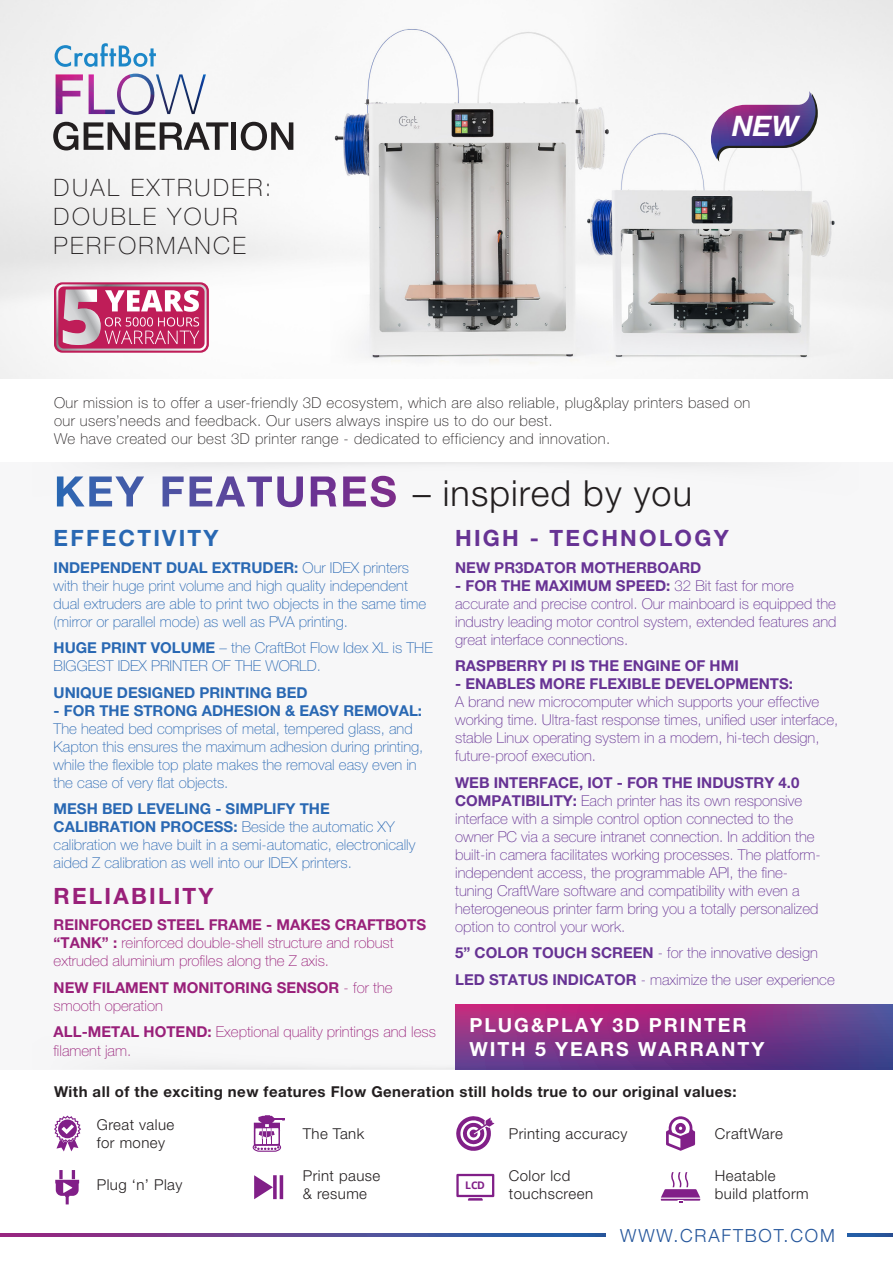
<style>
.page{position:relative;width:893px;height:1263px;background:#fff}
.page>*{position:absolute;margin:0;border:0;box-sizing:border-box;transform-origin:0 0}
.t1{font:300 36px "Helvetica Neue LT Pro";letter-spacing:.03em;color:#231f20}
.t2{font:italic 700 28.35px "Helvetica Neue LT Pro";color:#fff}
.t3{font:100 24px/28.8px "Helvetica Neue LT Pro";letter-spacing:.1em;color:#231f20}
.t4{font:700 22.5px "Helvetica Neue LT Pro";letter-spacing:.1em;color:#673394}
.t5{font:700 22.5px "Helvetica Neue LT Pro";letter-spacing:.1em;color:#2968b3}
.t6{font:700 22.5px "Helvetica Neue LT Pro";letter-spacing:.1em;color:#99207a}
.t7{font:700 19.5px/23.4px "Helvetica Neue LT Pro";letter-spacing:.1em;color:#fff}
.t8{font:300 18px "Helvetica Neue";letter-spacing:.1em;color:#26579c}
.t9{font:100 15px/18px "Helvetica Neue LT Pro";color:#673394}
.t10{font:100 15px/18px "Helvetica Neue LT Pro";color:#2968b3}
.t11{font:100 15px "Helvetica Neue LT Pro";letter-spacing:.03em;color:#231f20}
.t12{font:100 15px/18px "Helvetica Neue LT Pro";color:#99207a}
.t13{font:300 15px/18px "Helvetica Neue LT Pro";letter-spacing:.03em;color:#231f20}
.t14{font:700 15px "Helvetica Neue LT Pro";letter-spacing:.03em;color:#231f20}
.t15{font:700 15px/18px "Helvetica Neue LT Pro";color:#99207a}
.t16{font:700 15px "Helvetica Neue LT Pro";color:#673394}
.t17{font:700 15px "Helvetica Neue LT Pro";color:#2968b3}
.t18{font:700 10.5px "Open Sans";color:#811f88}
.s1{font-weight:700;font-size:42px;color:#fff}
.s2{font-weight:700}
.s3{font-weight:100}
</style>
<div class="page">
<div style="left:0;top:462px;width:893px;height:607px;background:#f7f7f8"></div>
<img style="left:0;top:0;width:893px;height:378px">
<svg style="left:54px;top:1115px;width:27px;height:36px"></svg>
<svg style="left:55px;top:1170px;width:24px;height:34px"></svg>
<svg style="left:253px;top:1115px;width:32px;height:37px"></svg>
<svg style="left:254px;top:1175px;width:29px;height:24px"></svg>
<svg style="left:456px;top:1116px;width:38px;height:35px"></svg>
<svg style="left:456px;top:1174px;width:38px;height:26px"></svg>
<svg style="left:666px;top:1116px;width:29px;height:35px"></svg>
<svg style="left:661px;top:1172px;width:39px;height:30px"></svg>
<svg style="left:0;top:1233px;width:606px;height:4px;background:#5d4794"></svg>
<svg style="left:847px;top:1233px;width:46px;height:4px"></svg>
<div style="left:54px;top:282px;width:155px;height:71px;background:#bf1d58;border-radius:8px"></div>
<svg style="left:56px;top:284px;width:151px;height:67px"></svg>
<svg style="left:455px;top:1005px;width:438px;height:64px;background:#8b3285"></svg>
<svg style="left:52px;top:42px;width:241px;height:111px"></svg>
<svg style="left:711px;top:91px;width:107px;height:71px"></svg>
<img style="left:162px;top:1035px;width:697px;height:34px">
<p class="t3" style="left:54px;top:173px;width:219px">DUAL EXTRUDER:<br>DOUBLE YOUR<br>PERFORMANCE</p>
<p class="t2" style="left:732px;top:108px;width:68px">NEW</p>
<p class="t11" style="left:54px;top:394px;width:698px">Our mission is to offer a user-friendly 3D ecosystem, which are also reliable, plug&amp;play printers based on</p>
<p class="t11" style="left:54px;top:412px;width:500px">our users’needs and feedback. Our users always inspire us to do our best.</p>
<p class="t11" style="left:54px;top:430px;width:558px">We have created our best 3D printer range - dedicated to efficiency and innovation.</p>
<p class="t1" style="left:54px;top:472px;width:640px"><span class="s1">KEY FEATURES</span> – inspired by you</p>
<p class="t5" style="left:54px;top:524px;width:166px">EFFECTIVITY</p>
<p class="t10" style="left:54px;top:558px;width:374px"><span class="s2">INDEPENDENT DUAL EXTRUDER:</span> Our IDEX printers with their huge print volume and high quality independent dual extruders are able to print two objects in the same time (mirror or parallel mode) as well as PVA printing.</p>
<p class="t10" style="left:54px;top:639px;width:381px"><span class="s2">HUGE PRINT VOLUME</span> – the CraftBot Flow Idex XL is THE<br>BIGGEST IDEX PRINTER OF THE WORLD.</p>
<p class="t17" style="left:54px;top:683px;width:255px">UNIQUE DESIGNED PRINTING BED</p>
<p class="t10" style="left:54px;top:701px;width:371px"><span class="s2">- FOR THE STRONG ADHESION &amp; EASY REMOVAL:<br></span>The heated bed comprises of metal, tempered glass, and Kapton this ensures the maximum adhesion during printing, while the flexible top plate makes the removal easy even in the case of very flat objects.</p>
<p class="t10" style="left:54px;top:800px;width:363px"><span class="s2">MESH BED LEVELING - SIMPLIFY THE CALIBRATION PROCESS:</span> Beside the automatic XY calibration we have built in a semi-automatic, electronically aided Z calibration as well into our IDEX printers.</p>
<p class="t6" style="left:54px;top:882px;width:161px">RELIABILITY</p>
<p class="t12" style="left:54px;top:916px;width:374px"><span class="s2">REINFORCED STEEL FRAME - MAKES CRAFTBOTS “TANK” :</span> reinforced double-shell structure and robust extruded aluminium profiles along the Z axis.</p>
<p class="t15" style="left:54px;top:978px;width:340px">NEW FILAMENT MONITORING SENSOR <span class="s3">- for the smooth operation</span></p>
<p class="t12" style="left:54px;top:1023px;width:384px"><span class="s2">ALL-METAL HOTEND:</span> Exeptional quality printings and less filament jam.</p>
<p class="t4" style="left:455px;top:524px;width:275px">HIGH - TECHNOLOGY</p>
<p class="t16" style="left:455px;top:558px;width:248px">NEW PR3DATOR MOTHERBOARD</p>
<p class="t9" style="left:455px;top:576px;width:383px"><span class="s2">- FOR THE MAXIMUM SPEED:</span> 32 Bit fast for more accurate and precise control. Our mainboard is equipped the industry leading motor control system, extended features and great interface connections.</p>
<p class="t16" style="left:455px;top:657px;width:285px">RASPBERRY PI IS THE ENGINE OF HMI</p>
<p class="t9" style="left:455px;top:675px;width:385px"><span class="s2">- ENABLES MORE FLEXIBLE DEVELOPMENTS:<br></span>A brand new microcomputer which supports your effective working time. Ultra-fast response times, unified user interface, stable Linux operating system in a modern, hi-tech design, future-proof execution.</p>
<p class="t9" style="left:455px;top:773px;width:367px"><span class="s2">WEB INTERFACE, IOT - FOR THE INDUSTRY 4.0<br>COMPATIBILITY:</span> Each printer has its own responsive interface with a simple control option connected to the owner PC via a secure intranet connection. In addition the built-in camera facilitates working processes. The platform&shy;independent access, the programmable API, the fine&shy;tuning CraftWare software and compatibility with even a heterogeneous printer farm bring you a totally personalized option to control your work.</p>
<p class="t9" style="left:455px;top:944px;width:364px"><span class="s2">5” COLOR TOUCH SCREEN</span> - for the innovative design</p>
<p class="t9" style="left:455px;top:971px;width:381px"><span class="s2">LED STATUS INDICATOR</span> - maximize the user experience</p>
<p class="t7" style="left:469px;top:1013px;width:297px">PLUG&amp;PLAY 3D PRINTER<br>WITH 5 YEARS WARRANTY</p>
<p class="t14" style="left:54px;top:1082px;width:684px">With all of the exciting new features Flow Generation still holds true to our original values:</p>
<p class="t13" style="left:97px;top:1115px;width:79px">Great value for money</p>
<p class="t13" style="left:97px;top:1176px;width:87px">Plug ‘n’ Play</p>
<p class="t13" style="left:303px;top:1124px;width:63px">The Tank</p>
<p class="t13" style="left:303px;top:1167px;width:79px">Print pause &amp; resume</p>
<p class="t18" style="left:465px;top:1177px;width:21px">LCD</p>
<p class="t13" style="left:509px;top:1124px;width:120px">Printing accuracy</p>
<p class="t13" style="left:509px;top:1167px;width:86px">Color lcd touchscreen</p>
<p class="t13" style="left:715px;top:1124px;width:70px">CraftWare</p>
<p class="t13" style="left:715px;top:1167px;width:95px">Heatable build platform</p>
<p class="t8" style="left:620px;top:1221px;width:216px">WWW.CRAFTBOT.COM</p>
</div>
